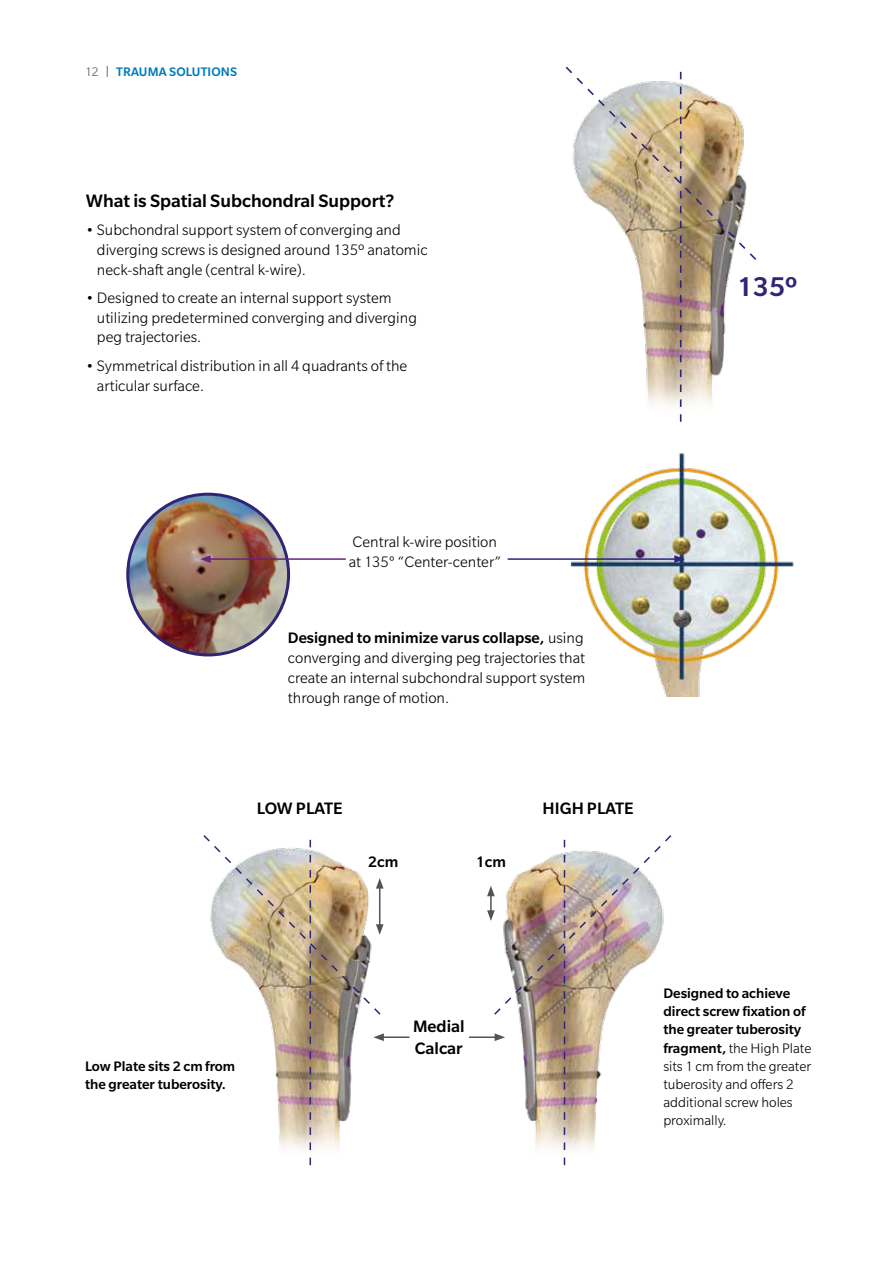
<style>
.page{position:relative;width:893px;height:1263px;background:#fff}
.page>*{position:absolute;margin:0;border:0;box-sizing:border-box;transform-origin:0 0}
.t1{font:500 29.55px "Slate Pro";color:#2e2577}
.t2{font:500 19.5px "Slate Pro";color:#000}
.t3{font:500 18px/21.6px "Slate Pro";color:#000}
.t4{font:300 16.5px/19.8px "Slate Pro";color:#000}
.t5{font:500 16.5px "Slate Pro";color:#000}
.t6{font:300 15px/18px "Slate Pro";color:#000}
.t7{font:500 15px/18px "Slate Pro";color:#000}
.t8{font:500 13.5px "Slate Pro";letter-spacing:.01em;color:#007bbb}
.s1{font-weight:300;color:#50535a}
.s2{font-weight:300;font-size:17.4px;color:#50535a}
.s3{font-weight:500}
</style>
<div class="page">
<img style="left:570px;top:453px;width:224px;height:243px">
<img style="left:128px;top:494px;width:161px;height:161px;border-radius:80px">
<div style="left:126px;top:493px;width:164px;height:163px;border:3px solid #2e2577;border-radius:50%"></div>
<img style="left:565px;top:66px;width:192px;height:356px">
<hr style="left:382px;top:1036px;width:27px;height:2px;background:#50535a">
<img style="left:203px;top:835px;width:181px;height:330px">
<hr style="left:469px;top:1036px;width:28px;height:2px;background:#50535a">
<img style="left:487px;top:835px;width:185px;height:330px">
<hr style="left:208px;top:558px;width:138px;height:2px;background:#662383">
<svg style="left:200px;top:555px;width:11px;height:8px"></svg>
<hr style="left:508px;top:558px;width:169px;height:2px;background:#2e2577">
<svg style="left:674px;top:555px;width:11px;height:8px"></svg>
<p class="t8" style="left:85px;top:64px;width:154px"><span class="s1">12</span> <span class="s2">I</span> TRAUMA SOLUTIONS</p>
<p class="t2" style="left:86px;top:190px;width:310px">What is Spatial Subchondral Support?</p>
<p class="t4" style="left:97px;top:220px;width:332px;text-indent:-11px">• Subchondral support system of converging and diverging screws is designed around 135º anatomic neck-shaft angle (central k-wire).</p>
<p class="t4" style="left:97px;top:288px;width:322px;text-indent:-11px">• Designed to create an internal support system utilizing predetermined converging and diverging peg trajectories.</p>
<p class="t4" style="left:97px;top:355px;width:312px;text-indent:-11px">• Symmetrical distribution in all 4 quadrants of the articular surface.</p>
<h1 class="t1" style="left:737px;top:270px;width:62px">135º</h1>
<p class="t4" style="left:349px;top:532px;width:154px">Central k-wire position at 135° “Center-center”</p>
<p class="t4" style="left:288px;top:628px;width:299px;text-align:justify"><span class="s3">Designed to minimize varus collapse,</span> using converging and diverging peg trajectories that create an internal subchondral support system through range of motion.</p>
<p class="t3" style="left:257px;top:797px;width:87px">LOW PLATE</p>
<p class="t5" style="left:368px;top:852px;width:32px">2cm</p>
<p class="t5" style="left:476px;top:852px;width:32px">1cm</p>
<p class="t3" style="left:543px;top:797px;width:93px">HIGH PLATE</p>
<p class="t7" style="left:85px;top:1056px;width:152px">Low Plate sits 2 cm from the greater tuberosity.</p>
<p class="t3" style="left:413px;top:1015px;width:53px">Medial<br>Calcar</p>
<p class="t6" style="left:663px;top:985px;width:150px"><span class="s3">Designed to achieve direct screw fixation of the greater tuberosity fragment,</span> the High Plate sits 1 cm from the greater tuberosity and offers 2 additional screw holes proximally.</p>
</div>
